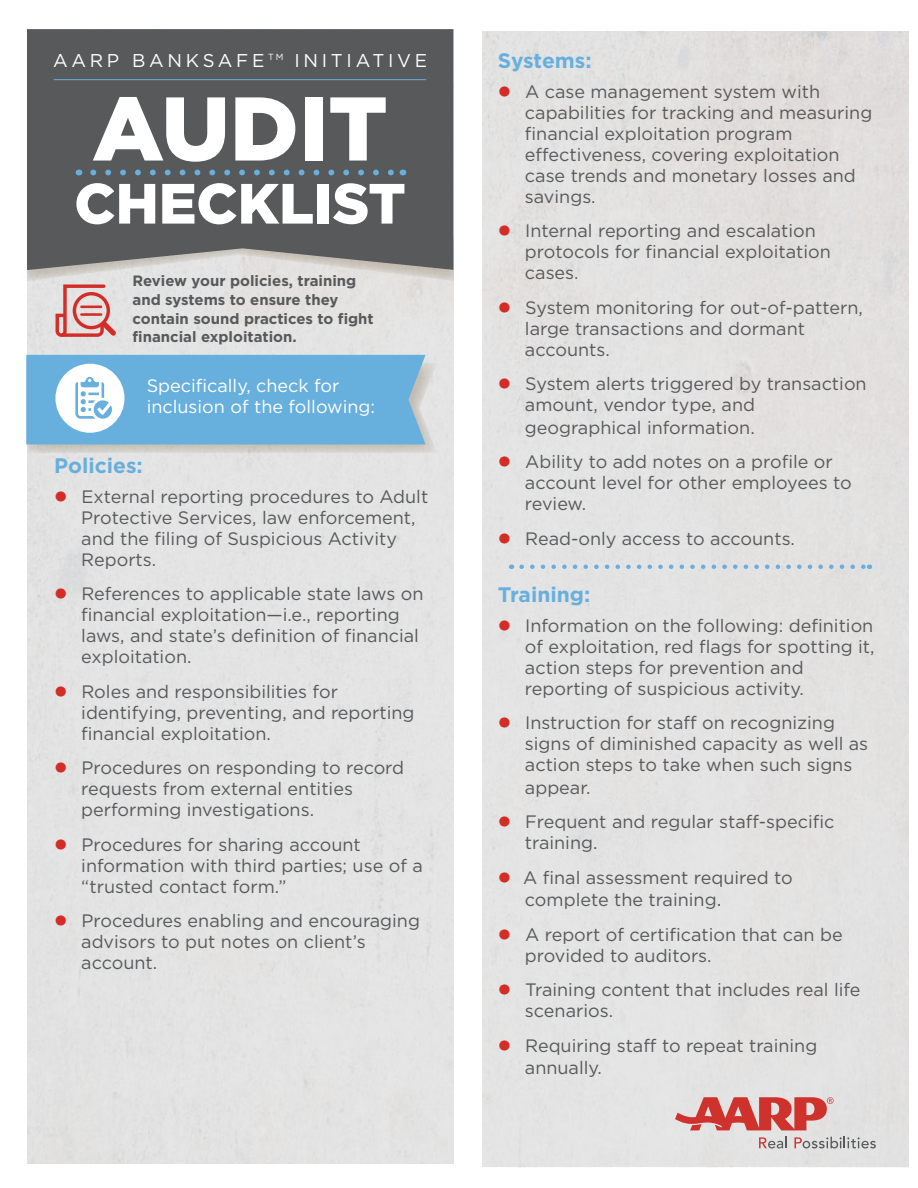
<style>
.page{position:relative;width:918px;height:1188px;background:#fff}
.page>*{position:absolute;margin:0;border:0;box-sizing:border-box;transform-origin:0 0}
.t1{font:900 90.15px "Gotham";color:#fff}
.t2{font:900 56.7px "Gotham";color:#fff}
.t3{font:700 21px "Gotham";color:#67afdd}
.t4{font:18.45px "Gotham";letter-spacing:.2em;color:#fff}
.t5{font:18px/21px "Gotham";color:#58595b}
.t6{font:18px/21.6px "Gotham";color:#fff}
.t7{font:700 15px/18.8px "Gotham";color:#58595b}
.s1{font-weight:900;font-size:27px;color:#d42d27}
.s2{font-size:19.5px}
</style>
<div class="page">
<div style="left:27px;top:29px;width:426px;height:173px;background:#58595b"></div>
<div style="left:483px;top:32px;width:426px;height:1135px;background:#e3e2e2"></div>
<svg style="left:26px;top:355px;width:411px;height:98px;background:#81b9dd"></svg>
<svg style="left:675px;top:1097px;width:159px;height:33px;background:#d77a77"></svg>
<svg style="left:759px;top:1137px;width:28px;height:11px"></svg>
<svg style="left:794px;top:1137px;width:82px;height:11px"></svg>
<svg style="left:27px;top:202px;width:426px;height:135px;background:#a6a3a3"></svg>
<hr style="left:80px;top:306px;width:22px;height:2px;background:#d42d27">
<hr style="left:80px;top:313px;width:22px;height:3px;background:#d42d27">
<svg style="left:522px;top:565px;width:348px;height:4px"></svg>
<hr style="left:54px;top:79px;width:372px;height:1px;background:#67afdd">
<svg style="left:93px;top:170px;width:302px;height:5px;background:#5c7687"></svg>
<p class="t4" style="left:53px;top:50px;width:376px">AARP BANKSAFE <sup>TM</sup> INITIATIVE</p>
<h1 class="t1" style="left:92px;top:77px;width:297px">AUDIT</h1>
<h2 class="t2" style="left:74px;top:171px;width:333px">CHECKLIST</h2>
<p class="t7" style="left:133px;top:271px;width:243px">Review your policies, training and systems to ensure they contain sound practices to fight financial exploitation.</p>
<p class="t6" style="left:147px;top:374px;width:230px">Specifically, check for inclusion of the following:</p>
<p class="t3" style="left:54px;top:453px;width:90px">Policies:</p>
<p class="t5" style="left:81px;top:485px;width:349px;text-indent:-27px"><span class="s1">•</span> External reporting procedures to Adult<br>Protective Services, law enforcement, and the filing of Suspicious Activity<br>Reports.</p>
<p class="t5" style="left:81px;top:583px;width:344px;text-indent:-27px"><span class="s1">•</span> References to applicable state laws on financial exploitation—i.e., reporting laws, and state’s definition of financial exploitation.</p>
<p class="t5" style="left:81px;top:680px;width:335px;text-indent:-27px"><span class="s1">•</span> Roles and responsibilities for identifying, preventing, and reporting financial exploitation.</p>
<p class="t5" style="left:81px;top:757px;width:324px;text-indent:-27px"><span class="s1">•</span> Procedures on responding to record requests from external entities performing investigations.</p>
<p class="t5" style="left:81px;top:833px;width:343px;text-indent:-27px"><span class="s1">•</span> Procedures for sharing account information with third parties; use of a “trusted contact form.”</p>
<p class="t5" style="left:81px;top:910px;width:340px;text-indent:-27px"><span class="s1">•</span> Procedures enabling and encouraging advisors to put notes on client’s account.</p>
<p class="t3" style="left:498px;top:48px;width:95px">Systems:</p>
<p class="t5" style="left:525px;top:81px;width:349px;text-indent:-27px"><span class="s1">•</span> A case management system with capabilities for tracking and measuring financial exploitation program effectiveness, covering exploitation case trends and monetary losses and savings.</p>
<p class="t5" style="left:525px;top:220px;width:307px;text-indent:-27px"><span class="s1">•</span> Internal reporting and escalation protocols for financial exploitation cases.</p>
<p class="t5" style="left:525px;top:297px;width:340px;text-indent:-27px"><span class="s1">•</span> System monitoring for out-of-pattern, large transactions and dormant accounts.</p>
<p class="t5" style="left:525px;top:373px;width:343px;line-height:21.8px;text-indent:-27px"><span class="s1">•</span> System alerts triggered by transaction amount, vendor type, and geographical information.</p>
<p class="t5" style="left:525px;top:451px;width:328px;text-indent:-27px"><span class="s1">•</span> Ability to add notes on a profile or account level for other employees to review.</p>
<p class="t5" style="left:498px;top:528px;width:299px"><span class="s1">•</span> Read-only access to accounts.</p>
<p class="t3" style="left:498px;top:582px;width:94px">Training:</p>
<p class="t5" style="left:525px;top:615px;width:351px;text-indent:-27px"><span class="s1">•</span> Information on the following: definition of exploitation, red flags for spotting it, action steps for prevention and reporting of suspicious activity.</p>
<p class="t5" style="left:525px;top:712px;width:345px;line-height:21.5px;text-indent:-27px"><span class="s1">•</span> Instruction for staff on recognizing signs of diminished capacity as well as action steps to take when such signs appear.</p>
<p class="t5" style="left:525px;top:811px;width:311px;text-indent:-27px"><span class="s1">•</span> Frequent and regular staff-specific training.</p>
<p class="t5" style="left:525px;top:866px;width:269px;line-height:22.5px;text-indent:-27px"><span class="s1">•</span> A final assessment required to complete the training<span class="s2">.</span></p>
<p class="t5" style="left:525px;top:924px;width:319px;text-indent:-27px"><span class="s1">•</span> A report of certification that can be provided to auditors.</p>
<p class="t5" style="left:525px;top:979px;width:337px;text-indent:-27px"><span class="s1">•</span> Training content that includes real life scenarios.</p>
<p class="t5" style="left:525px;top:1034px;width:294px;line-height:22.5px;text-indent:-27px"><span class="s1">•</span> Requiring staff to repeat training annually.</p>
</div>
